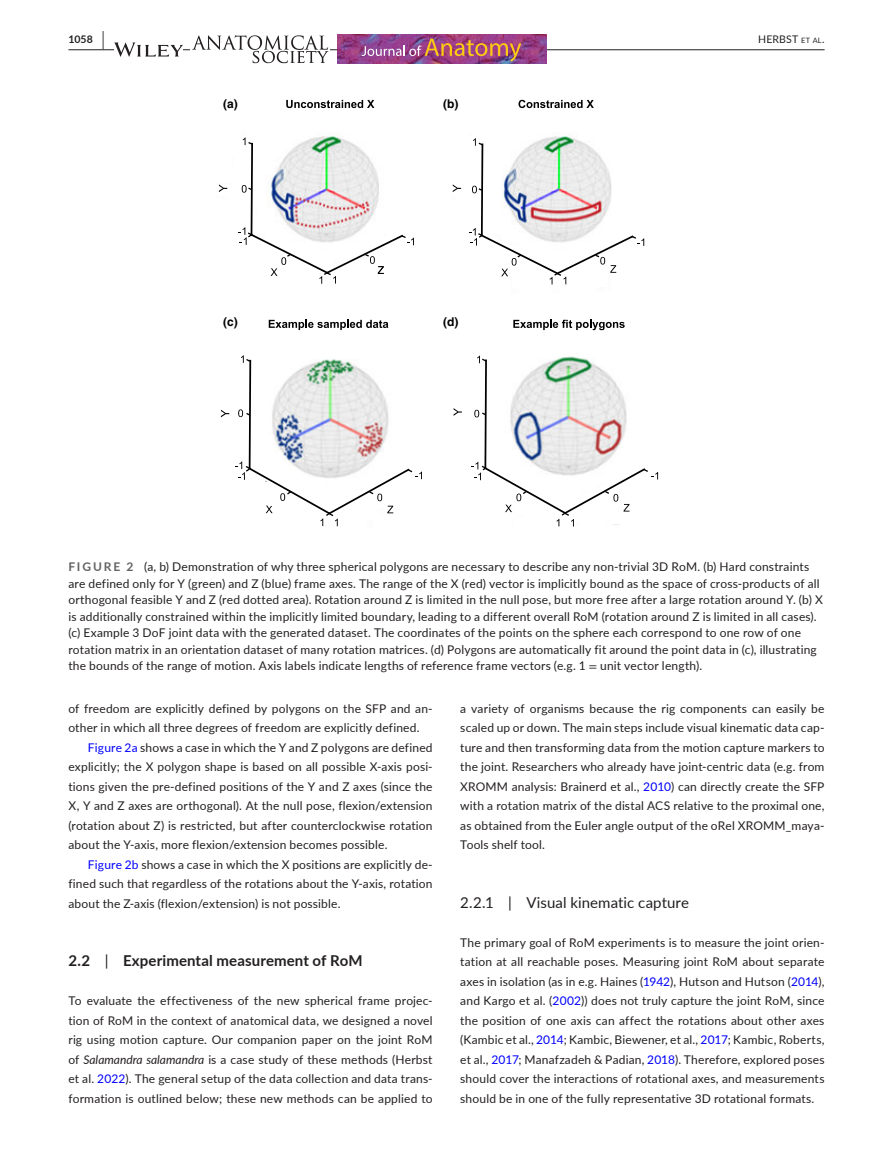
<style>
.page{position:relative;width:893px;height:1174px;background:#fff}
.page>*{position:absolute;margin:0;border:0;box-sizing:border-box;transform-origin:0 0}
.t1{font:700 15px "Lato";letter-spacing:.01em;color:#231f20}
.t2{font:15px "Lato";letter-spacing:.005em;color:#231f20}
.t3{font:12px/19.5px "Lato";letter-spacing:.015em;color:#231f20;text-align:justify}
.t4{font:700 12px "Helvetica";color:#000}
.t5{font:10.5px "Lato";letter-spacing:.02em;color:#231f20}
.t6{font:700 10.5px "Lato";color:#231f20}
.s1{font-size:19.5px}
.s2{font-size:7.35px}
.s3{font-weight:700;color:#636366}
.s4{font-family:"STIX"}
.s5{color:#00f}
.s6{font-weight:400}
.s7{font-style:italic}
</style>
<div class="page">
<hr style="left:68px;top:49px;width:756px;height:1px;background:#231f20">
<svg style="left:114px;top:42px;width:69px;height:15px"></svg>
<img style="left:191px;top:35px;width:139px;height:29px">
<img style="left:337px;top:34px;width:209px;height:30px">
<img style="left:362px;top:39px;width:159px;height:22px">
<svg style="left:513px;top:320px;width:112px;height:10px"></svg>
<svg style="left:518px;top:100px;width:76px;height:8px"></svg>
<svg style="left:286px;top:100px;width:88px;height:8px"></svg>
<svg style="left:219px;top:132px;width:129px;height:111px"></svg>
<svg style="left:473px;top:132px;width:172px;height:153px"></svg>
<svg style="left:244px;top:141px;width:240px;height:179px"></svg>
<svg style="left:219px;top:320px;width:203px;height:206px"></svg>
<svg style="left:471px;top:355px;width:188px;height:171px"></svg>
<p class="t6" style="left:68px;top:31px;width:37px">1058 <span class="s1">|</span></p>
<p class="t5" style="left:758px;top:31px;width:68px">HERBST <span class="s2">et al</span>.</p>
<p class="t4" style="left:223px;top:97px;width:16px">(a)</p>
<p class="t4" style="left:443px;top:97px;width:17px">(b)</p>
<p class="t4" style="left:223px;top:315px;width:16px">(c)</p>
<p class="t4" style="left:443px;top:315px;width:17px">(d)</p>
<p class="t3" style="left:68px;top:558px;width:756px;line-height:16.5px;text-align:left"><span class="s3">FIGURE 2</span> (a, b) Demonstration of why three spherical polygons are necessary to describe any non-trivial 3D RoM. (b) Hard constraints are defined only for Y (green) and Z (blue) frame axes. The range of the X (red) vector is implicitly bound as the space of cross-products of all orthogonal feasible Y and Z (red dotted area). Rotation around Z is limited in the null pose, but more free after a large rotation around Y. (b) X is additionally constrained within the implicitly limited boundary, leading to a different overall RoM (rotation around Z is limited in all cases). (c) Example 3 DoF joint data with the generated dataset. The coordinates of the points on the sphere each correspond to one row of one rotation matrix in an orientation dataset of many rotation matrices. (d) Polygons are automatically fit around the point data in (c), illustrating the bounds of the range of motion. Axis labels indicate lengths of reference frame vectors (e.g. 1 <span class="s4">=</span> unit vector length).</p>
<p class="t3" style="left:68px;top:698px;width:366px">of freedom are explicitly defined by polygons on the SFP and an&shy;other in which all three degrees of freedom are explicitly defined.</p>
<p class="t3" style="left:68px;top:737px;width:366px;text-indent:20px"><span class="s5">Figure 2a</span> shows a case in which the Y and Z polygons are defined explicitly; the X polygon shape is based on all possible X-axis posi&shy;tions given the pre-defined positions of the Y and Z axes (since the X, Y and Z axes are orthogonal). At the null pose, flexion/extension (rotation about Z) is restricted, but after counterclockwise rotation about the Y-axis, more flexion/extension becomes possible.</p>
<p class="t3" style="left:68px;top:854px;width:366px;text-indent:20px"><span class="s5">Figure 2b</span> shows a case in which the X positions are explicitly de&shy;fined such that regardless of the rotations about the Y-axis, rotation about the Z-axis (flexion/extension) is not possible.</p>
<p class="t1" style="left:68px;top:950px;width:296px">2.2 <span class="s6">|</span> Experimental measurement of RoM</p>
<p class="t3" style="left:68px;top:990px;width:366px">To evaluate the effectiveness of the new spherical frame projec&shy;tion of RoM in the context of anatomical data, we designed a novel rig using motion capture. Our companion paper on the joint RoM of <span class="s7">Salamandra salamandra</span> is a case study of these methods (Herbst et al. <span class="s5">2022</span>). The general setup of the data collection and data trans&shy;formation is outlined below; these new methods can be applied to</p>
<p class="t3" style="left:460px;top:698px;width:366px">a variety of organisms because the rig components can easily be scaled up or down. The main steps include visual kinematic data cap&shy;ture and then transforming data from the motion capture markers to the joint. Researchers who already have joint-centric data (e.g. from XROMM analysis: Brainerd et al., <span class="s5">2010</span>) can directly create the SFP with a rotation matrix of the distal ACS relative to the proximal one, as obtained from the Euler angle output of the oRel XROMM_maya-Tools shelf tool.</p>
<p class="t2" style="left:460px;top:891px;width:230px">2.2.1 | Visual kinematic capture</p>
<p class="t3" style="left:460px;top:932px;width:366px">The primary goal of RoM experiments is to measure the joint orien&shy;tation at all reachable poses. Measuring joint RoM about separate axes in isolation (as in e.g. Haines (<span class="s5">1942</span>), Hutson and Hutson (<span class="s5">2014</span>), and Kargo et al. (<span class="s5">2002</span>)) does not truly capture the joint RoM, since the position of one axis can affect the rotations about other axes (Kambic et al., <span class="s5">2014</span>; Kambic, Biewener, et al., <span class="s5">2017</span>; Kambic, Roberts, et al., <span class="s5">2017</span>; Manafzadeh &amp; Padian, <span class="s5">2018</span>). Therefore, explored poses should cover the interactions of rotational axes, and measurements should be in one of the fully representative 3D rotational formats.</p>
</div>
